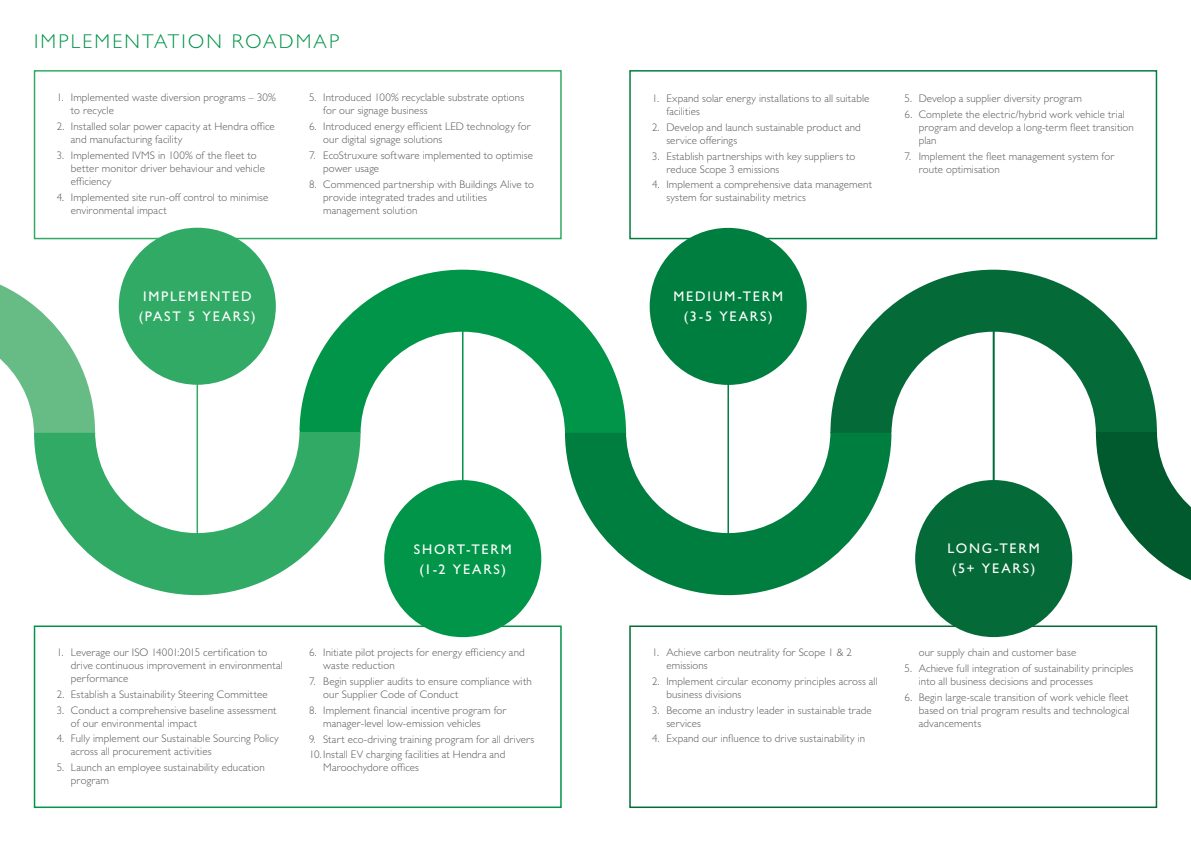
<style>
.page{position:relative;width:1191px;height:842px;background:#fff}
.page>*{position:absolute;margin:0;border:0;box-sizing:border-box;transform-origin:0 0}
.t1{font:300 20px "Gill Sans";letter-spacing:.115em;color:#009548}
.t2{font:500 14px/19.6px "Gill Sans";letter-spacing:.125em;color:#fff;text-align:center}
.t3{font:300 11px/13px "Gill Sans";letter-spacing:.01em;color:#58595b}
</style>
<div class="page">
<svg style="left:565px;top:433px;width:326px;height:162px;fill:#007e40"></svg>
<svg style="left:626px;top:432px;width:204px;height:101px"></svg>
<svg style="left:830px;top:270px;width:292px;height:163px;fill:#046b38"></svg>
<svg style="left:299px;top:270px;width:327px;height:163px;fill:#009548"></svg>
<svg style="left:360px;top:332px;width:205px;height:102px"></svg>
<svg style="left:891px;top:332px;width:300px;height:263px"></svg>
<svg style="left:69px;top:432px;width:291px;height:163px;fill:#31aa65"></svg>
<svg style="left:0;top:270px;width:299px;height:263px"></svg>
<div style="left:119px;top:228px;width:157px;height:157px;background:#31aa65;border-radius:50%"></div>
<hr style="left:196px;top:360px;width:2px;height:188px;background:#31aa65">
<div style="left:384px;top:480px;width:157px;height:157px;background:#009548;border-radius:50%"></div>
<hr style="left:462px;top:323px;width:1px;height:188px;background:#009548">
<div style="left:34px;top:70px;width:528px;height:169px;border:2px solid #31aa65"></div>
<div style="left:34px;top:625px;width:528px;height:183px;border:2px solid #009548"></div>
<div style="left:629px;top:70px;width:528px;height:169px;border:2px solid #007e40"></div>
<div style="left:649px;top:228px;width:157px;height:157px;background:#007e40;border-radius:50%"></div>
<hr style="left:727px;top:359px;width:2px;height:188px;background:#007e40">
<div style="left:915px;top:480px;width:157px;height:157px;background:#046b38;border-radius:50%"></div>
<hr style="left:992px;top:324px;width:2px;height:188px;background:#046b38">
<div style="left:629px;top:625px;width:528px;height:183px;border:2px solid #046b38"></div>
<h1 class="t1" style="left:34px;top:29px;width:307px">IMPLEMENTATION ROADMAP</h1>
<p class="t3" style="left:71px;top:91px;width:206px;text-indent:-14px">1. Implemented waste diversion programs – 30% to recycle</p>
<p class="t3" style="left:71px;top:119px;width:205px;text-indent:-14px">2. Installed solar power capacity at Hendra office and manufacturing facility</p>
<p class="t3" style="left:71px;top:148px;width:196px;text-indent:-14px">3. Implemented IVMS in 100% of the fleet to better monitor driver behaviour and vehicle efficiency</p>
<p class="t3" style="left:71px;top:190px;width:199px;text-indent:-14px">4. Implemented site run-off control to minimise environmental impact</p>
<p class="t2" style="left:139px;top:286px;width:118px">IMPLEMENTED (PAST 5 YEARS)</p>
<p class="t3" style="left:323px;top:91px;width:202px;text-indent:-14px">5. Introduced 100% recyclable substrate options for our signage business</p>
<p class="t3" style="left:323px;top:119px;width:209px;text-indent:-14px">6. Introduced energy efficient LED technology for our digital signage solutions</p>
<p class="t3" style="left:323px;top:148px;width:211px;text-indent:-14px">7. EcoStruxure software implemented to optimise power usage</p>
<p class="t3" style="left:323px;top:177px;width:212px;text-indent:-14px">8. Commenced partnership with Buildings Alive to provide integrated trades and utilities management solution</p>
<p class="t2" style="left:414px;top:539px;width:99px">SHORT-TERM (1-2 YEARS)</p>
<p class="t3" style="left:71px;top:645px;width:213px;text-indent:-14px">1. Leverage our ISO 14001:2015 certification to drive continuous improvement in environmental performance</p>
<p class="t3" style="left:57px;top:687px;width:213px">2. Establish a Sustainability Steering Committee</p>
<p class="t3" style="left:71px;top:703px;width:207px;text-indent:-14px">3. Conduct a comprehensive baseline assessment of our environmental impact</p>
<p class="t3" style="left:71px;top:732px;width:209px;text-indent:-14px">4. Fully implement our Sustainable Sourcing Policy across all procurement activities</p>
<p class="t3" style="left:71px;top:761px;width:195px;text-indent:-14px">5. Launch an employee sustainability education program</p>
<p class="t3" style="left:323px;top:646px;width:203px;text-indent:-14px">6. Initiate pilot projects for energy efficiency and waste reduction</p>
<p class="t3" style="left:323px;top:674px;width:210px;text-indent:-14px">7. Begin supplier audits to ensure compliance with our Supplier Code of Conduct</p>
<p class="t3" style="left:323px;top:703px;width:185px;text-indent:-14px">8. Implement financial incentive program for manager-level low-emission vehicles</p>
<p class="t3" style="left:309px;top:732px;width:227px">9. Start eco-driving training program for all drivers</p>
<p class="t3" style="left:323px;top:748px;width:184px;text-indent:-14px">10. Install EV charging facilities at Hendra and<br>Maroochydore offices</p>
<p class="t3" style="left:666px;top:92px;width:204px;text-indent:-14px">1. Expand solar energy installations to all suitable facilities</p>
<p class="t3" style="left:666px;top:120px;width:196px;text-indent:-14px">2. Develop and launch sustainable product and service offerings</p>
<p class="t3" style="left:666px;top:149px;width:190px;text-indent:-14px">3. Establish partnerships with key suppliers to reduce Scope 3 emissions</p>
<p class="t3" style="left:666px;top:178px;width:207px;text-indent:-14px">4. Implement a comprehensive data management system for sustainability metrics</p>
<p class="t3" style="left:904px;top:92px;width:179px">5. Develop a supplier diversity program</p>
<p class="t3" style="left:918px;top:107px;width:217px;text-indent:-14px">6. Complete the electric/hybrid work vehicle trial program and develop a long-term fleet transition plan</p>
<p class="t3" style="left:918px;top:149px;width:197px;text-indent:-14px">7. Implement the fleet management system for route optimisation</p>
<p class="t2" style="left:673px;top:287px;width:111px">MEDIUM-TERM (3-5 YEARS)</p>
<p class="t2" style="left:947px;top:538px;width:94px">LONG-TERM (5+ YEARS)</p>
<p class="t3" style="left:666px;top:645px;width:187px;text-indent:-14px">1. Achieve carbon neutrality for Scope 1 &amp; 2 emissions</p>
<p class="t3" style="left:666px;top:674px;width:213px;text-indent:-14px">2. Implement circular economy principles across all business divisions</p>
<p class="t3" style="left:666px;top:703px;width:207px;text-indent:-14px">3. Become an industry leader in sustainable trade services</p>
<p class="t3" style="left:652px;top:732px;width:215px">4. Expand our influence to drive sustainability in</p>
<p class="t3" style="left:918px;top:646px;width:159px">our supply chain and customer base</p>
<p class="t3" style="left:918px;top:661px;width:216px;text-indent:-14px">5. Achieve full integration of sustainability principles into all business decisions and processes</p>
<p class="t3" style="left:918px;top:690px;width:212px;text-align:justify;text-indent:-14px">6. Begin large-scale transition of work vehicle fleet based on trial program results and technological advancements</p>
</div>
